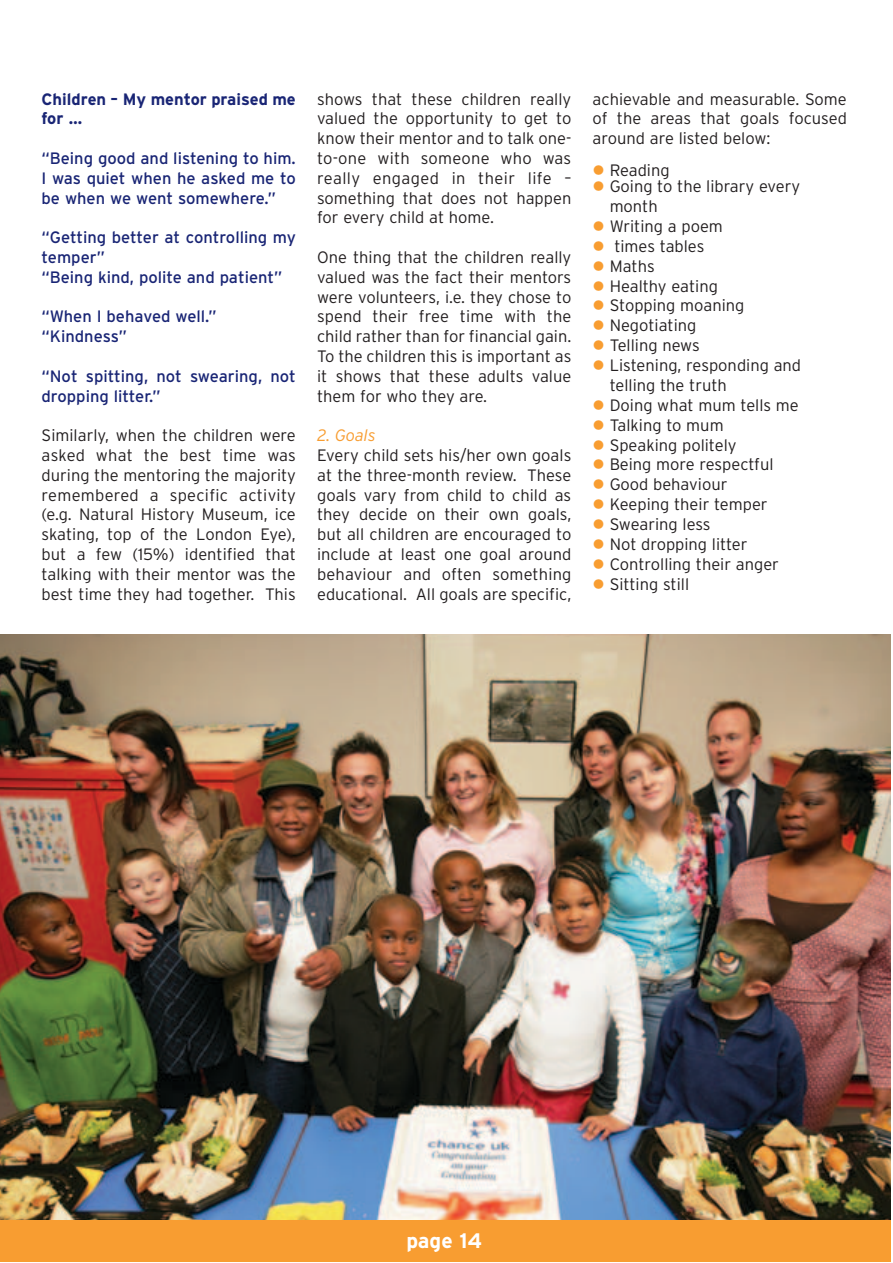
<style>
.page{position:relative;width:893px;height:1263px;background:#fff}
.page>*{position:absolute;margin:0;border:0;box-sizing:border-box;transform-origin:0 0}
.t1{font:700 21px "Interstate";color:#fff}
.t2{font:300 16.5px/19.8px "Interstate";color:#231f20;text-align:justify}
.t3{font:16.5px/19.8px "Interstate";color:#192575}
.t4{font:700 16.5px/19.8px "Interstate";color:#192575}
.t5{font:italic 300 16.5px "Interstate";color:#f89d31}
</style>
<div class="page">
<img style="left:1px;top:635px;width:889px;height:585px">
<div style="left:1px;top:1220px;width:889px;height:42px;background:#f89d31"></div>
<p class="t4" style="left:42px;top:90px;width:256px">Children – My mentor praised me for …</p>
<p class="t3" style="left:42px;top:150px;width:256px;text-align:justify">“Being good and listening to him.<br>I was quiet when he asked me to be when we went somewhere.”</p>
<p class="t3" style="left:42px;top:229px;width:256px">“Getting better at controlling my temper”<br>“Being kind, polite and patient”</p>
<p class="t3" style="left:42px;top:308px;width:177px">“When I behaved well.” “Kindness”</p>
<p class="t3" style="left:42px;top:367px;width:256px">“Not spitting, not swearing, not dropping litter.”</p>
<p class="t2" style="left:42px;top:427px;width:256px">Similarly, when the children were asked what the best time was during the mentoring the majority remembered a specific activity (e.g. Natural History Museum, ice skating, top of the London Eye), but a few (15%) identified that talking with their mentor was the best time they had together. This</p>
<p class="t2" style="left:317px;top:90px;width:256px">shows that these children really valued the opportunity to get to know their mentor and to talk one&shy;to-one with someone who was really engaged in their life – something that does not happen for every child at home.</p>
<p class="t2" style="left:317px;top:249px;width:256px">One thing that the children really valued was the fact their mentors were volunteers, i.e. they chose to spend their free time with the child rather than for financial gain.<br>To the children this is important as it shows that these adults value them for who they are.</p>
<p class="t5" style="left:317px;top:429px;width:60px">2. Goals</p>
<p class="t2" style="left:317px;top:447px;width:256px">Every child sets his/her own goals at the three-month review. These goals vary from child to child as they decide on their own goals, but all children are encouraged to include at least one goal around behaviour and often something educational. All goals are specific,</p>
<p class="t2" style="left:592px;top:90px;width:256px">achievable and measurable. Some of the areas that goals focused around are listed below:</p>
<p class="t2" style="left:609px;top:163px;width:192px;line-height:16.6px">Reading<br>Going to the library every</p>
<p class="t2" style="left:609px;top:198px;width:193px;text-align:left">month<br>Writing a poem<br>times tables<br>Maths<br>Healthy eating<br>Stopping moaning<br>Negotiating<br>Telling news<br>Listening, responding and telling the truth<br>Doing what mum tells me<br>Talking to mum<br>Speaking politely<br>Being more respectful<br>Good behaviour<br>Keeping their temper<br>Swearing less<br>Not dropping litter<br>Controlling their anger<br>Sitting still</p>
<p class="t1" style="left:406px;top:1233px;width:77px">page 14</p>
</div>
